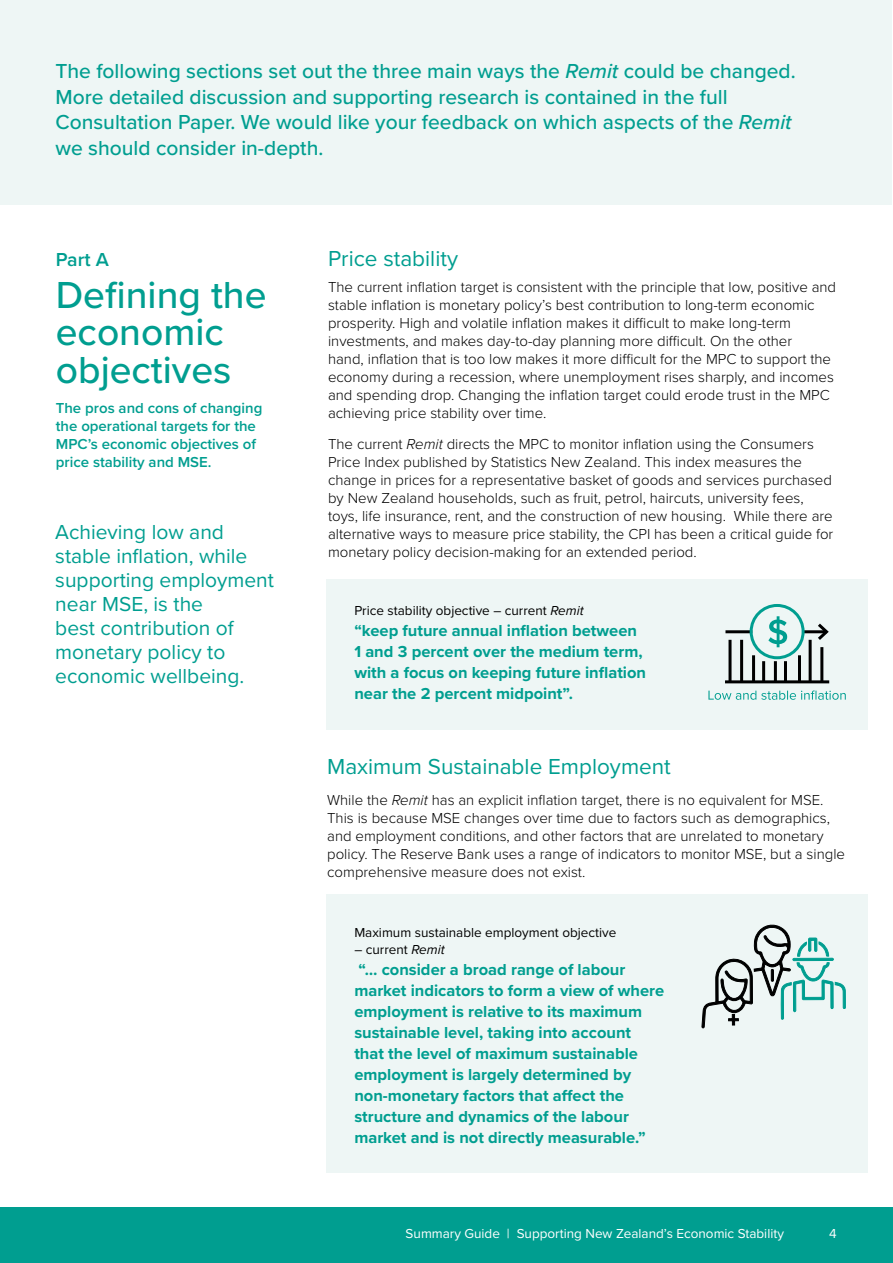
<style>
.page{position:relative;width:893px;height:1263px;background:#fff}
.page>*{position:absolute;margin:0;border:0;box-sizing:border-box;transform-origin:0 0}
.t1{font:500 39px/37.5px "Proxima Nova";color:#009e90}
.t2{font:22.5px "Proxima Nova";color:#009e90}
.t3{font:500 21px/25.5px "Proxima Nova";color:#009e90}
.t4{font:21px/24px "Proxima Nova";color:#009e90}
.t5{font:600 19.5px "Proxima Nova";color:#009e90}
.t6{font:700 16.5px/21px "Proxima Nova";color:#009e90}
.t7{font:300 15px/18px "Proxima Nova";color:#000}
.t8{font:600 15px/18px "Proxima Nova";color:#009e90}
.t9{font:13.5px "Proxima Nova";color:#000}
.t10{font:13.5px "Proxima Nova";color:#fff}
.s1{font-style:italic}
</style>
<div class="page">
<div style="left:0;top:1208px;width:893px;height:55px;background:#009e90"></div>
<div style="left:0;top:0;width:891px;height:204px;background:#eef6f5"></div>
<div style="left:326px;top:579px;width:541px;height:150px;background:#eef6f5"></div>
<hr style="left:725px;top:680px;width:104px;height:3px;background:#000">
<hr style="left:728px;top:640px;width:3px;height:42px;background:#000">
<hr style="left:740px;top:640px;width:3px;height:42px;background:#000">
<hr style="left:752px;top:655px;width:3px;height:27px;background:#000">
<hr style="left:762px;top:661px;width:3px;height:21px;background:#000">
<hr style="left:774px;top:661px;width:3px;height:21px;background:#000">
<hr style="left:784px;top:661px;width:3px;height:21px;background:#000">
<hr style="left:798px;top:655px;width:3px;height:27px;background:#000">
<hr style="left:809px;top:640px;width:3px;height:42px;background:#000">
<hr style="left:820px;top:647px;width:3px;height:35px;background:#000">
<svg style="left:768px;top:616px;width:19px;height:31px"></svg>
<hr style="left:802px;top:630px;width:24px;height:3px;background:#000">
<svg style="left:815px;top:623px;width:14px;height:17px"></svg>
<hr style="left:725px;top:630px;width:27px;height:3px;background:#000">
<div style="left:750px;top:604px;width:55px;height:55px;border:3px solid #009e90;border-radius:50%"></div>
<svg style="left:708px;top:690px;width:138px;height:10px"></svg>
<div style="left:326px;top:894px;width:541px;height:279px;background:#eef6f5"></div>
<svg style="left:701px;top:924px;width:145px;height:105px"></svg>
<p class="t3" style="left:55px;top:58px;width:742px">The following sections set out the three main ways the <span class="s1">Remit</span> could be changed.<br>More detailed discussion and supporting research is contained in the full Consultation Paper. We would like your feedback on which aspects of the <span class="s1">Remit </span>we should consider in-depth.</p>
<h3 class="t5" style="left:56px;top:245px;width:55px">Part A</h3>
<h1 class="t1" style="left:56px;top:274px;width:212px">Defining the economic objectives</h1>
<p class="t8" style="left:56px;top:399px;width:208px">The pros and cons of changing the operational targets for the<br>MPC’s economic objectives of price stability and MSE.</p>
<h3 class="t4" style="left:55px;top:519px;width:220px">Achieving low and stable inflation, while supporting employment near MSE, is the<br>best contribution of monetary policy to economic wellbeing.</h3>
<h2 class="t2" style="left:328px;top:242px;width:132px">Price stability</h2>
<p class="t7" style="left:328px;top:277px;width:510px">The current inflation target is consistent with the principle that low, positive and stable inflation is monetary policy’s best contribution to long-term economic prosperity. High and volatile inflation makes it difficult to make long-term investments, and makes day-to-day planning more difficult. On the other<br>hand, inflation that is too low makes it more difficult for the MPC to support the economy during a recession, where unemployment rises sharply, and incomes and spending drop. Changing the inflation target could erode trust in the MPC achieving price stability over time.</p>
<p class="t7" style="left:328px;top:434px;width:507px">The current <span class="s1">Remit</span> directs the MPC to monitor inflation using the Consumers Price Index published by Statistics New Zealand. This index measures the change in prices for a representative basket of goods and services purchased by New Zealand households, such as fruit, petrol, haircuts, university fees, toys, life insurance, rent, and the construction of new housing. While there are alternative ways to measure price stability, the CPI has been a critical guide for monetary policy decision-making for an extended period.</p>
<p class="t9" style="left:354px;top:600px;width:231px">Price stability objective – current <span class="s1">Remit</span></p>
<p class="t6" style="left:354px;top:619px;width:293px">“keep future annual inflation between 1 and 3 percent over the medium term, with a focus on keeping future inflation near the 2 percent midpoint”.</p>
<h2 class="t2" style="left:327px;top:750px;width:345px">Maximum Sustainable Employment</h2>
<p class="t7" style="left:327px;top:790px;width:519px">While the <span class="s1">Remit</span> has an explicit inflation target, there is no equivalent for MSE.<br>This is because MSE changes over time due to factors such as demographics, and employment conditions, and other factors that are unrelated to monetary policy. The Reserve Bank uses a range of indicators to monitor MSE, but a single comprehensive measure does not exist.</p>
<p class="t9" style="left:354px;top:922px;width:263px">Maximum sustainable employment objective</p>
<p class="t9" style="left:354px;top:939px;width:92px">– current <span class="s1">Remit</span></p>
<p class="t6" style="left:354px;top:958px;width:311px">“… consider a broad range of labour market indicators to form a view of where employment is relative to its maximum sustainable level, taking into account that the level of maximum sustainable employment is largely determined by non-monetary factors that affect the structure and dynamics of the labour market and is not directly measurable.”</p>
<p class="t10" style="left:406px;top:1223px;width:380px">Summary Guide | Supporting New Zealand’s Economic Stability</p>
<p class="t10" style="left:829px;top:1223px;width:9px">4</p>
</div>
